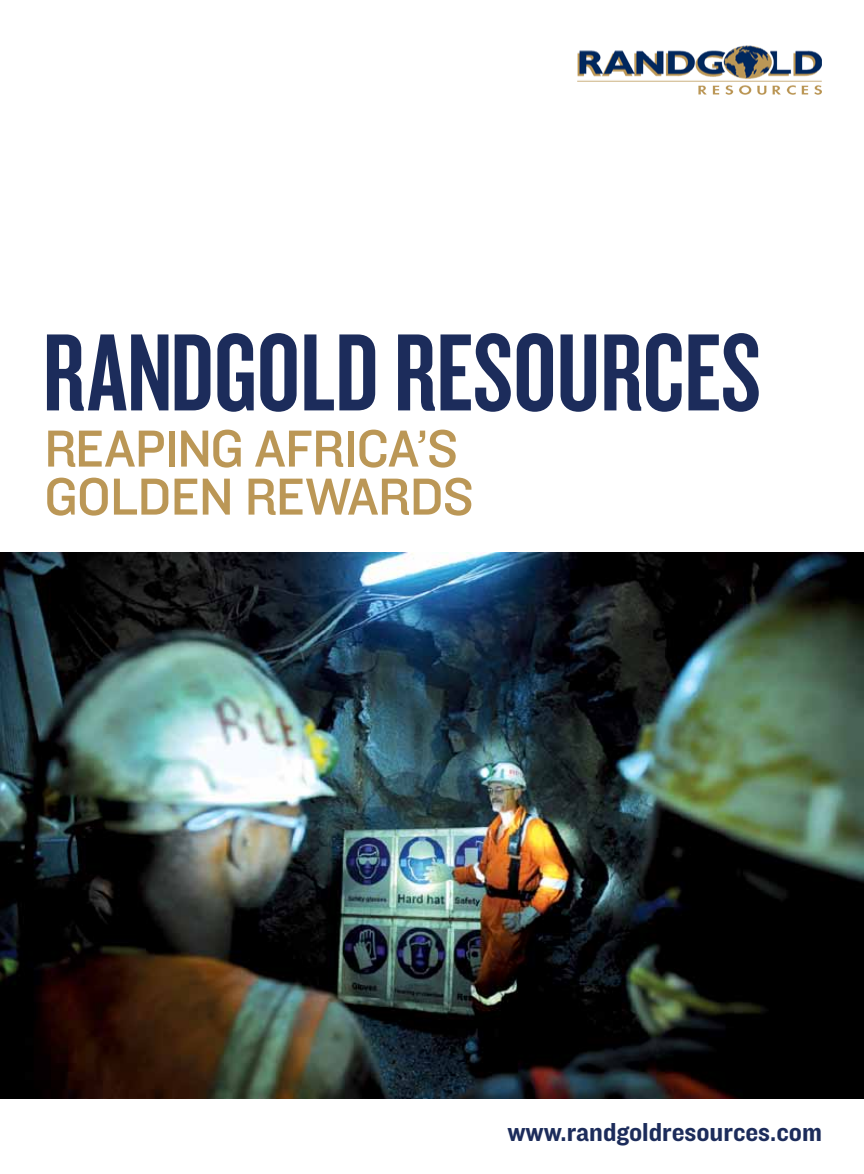
<style>
.page{position:relative;width:864px;height:1174px;background:#fff}
.page>*{position:absolute;margin:0;border:0;box-sizing:border-box;transform-origin:0 0}
.t1{font:114px "Knockout HTF48 Featherweight";color:#1c2c5b}
.t2{font:54px/48px "Knockout HTF31 Junior Middlewt";letter-spacing:.075em;color:#bb9756}
.t3{font:27px "Knockout HTF51 Middleweight";color:#1c2c5b}
</style>
<div class="page">
<img style="left:0;top:553px;width:863px;height:546px">
<img style="left:577px;top:45px;width:244px;height:50px">
<h1 class="t1" style="left:43px;top:315px;width:719px">RANDGOLD RESOURCES</h1>
<p class="t2" style="left:44px;top:426px;width:430px">REAPING AFRICA’S<br>GOLDEN REWARDS</p>
<p class="t3" style="left:507px;top:1117px;width:316px">www.randgoldresources.com</p>
</div>
